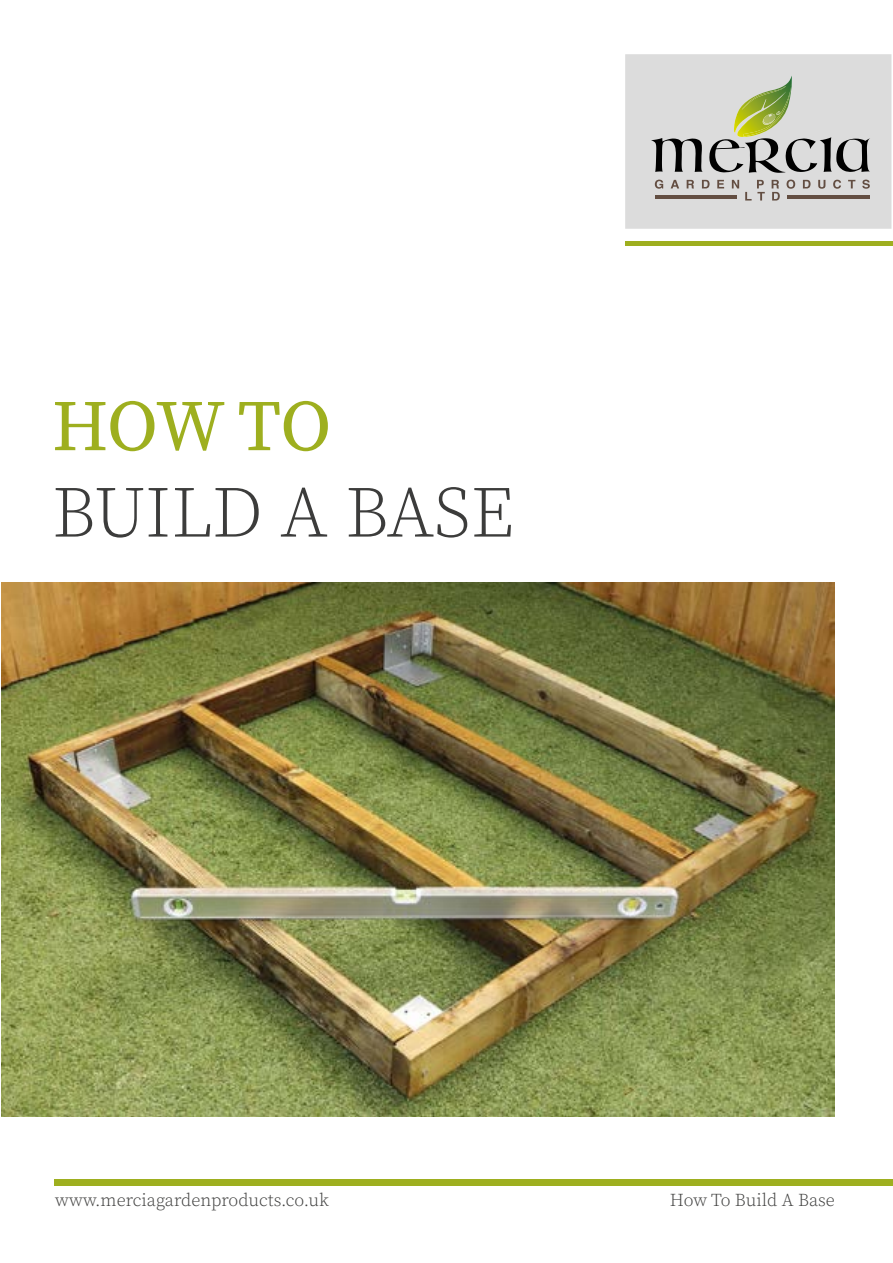
<style>
.page{position:relative;width:893px;height:1263px;background:#fff}
.page>*{position:absolute;margin:0;border:0;box-sizing:border-box;transform-origin:0 0}
.t1{font:300 72px "Source Serif Pro";letter-spacing:-.015em;color:#3c3c3b}
.t2{font:72px "Source Serif Pro";color:#9eaf1f}
.t3{font:300 18px "Source Serif Pro";color:#3c3c3b}
</style>
<div class="page">
<div style="left:625px;top:54px;width:266px;height:175px;background:#dcdcdc"></div>
<svg style="left:655px;top:180px;width:8px;height:9px"></svg>
<svg style="left:671px;top:180px;width:8px;height:8px"></svg>
<svg style="left:687px;top:180px;width:7px;height:8px"></svg>
<svg style="left:702px;top:180px;width:8px;height:8px"></svg>
<svg style="left:717px;top:180px;width:7px;height:8px"></svg>
<svg style="left:732px;top:180px;width:7px;height:8px"></svg>
<svg style="left:786px;top:180px;width:9px;height:9px"></svg>
<svg style="left:803px;top:180px;width:7px;height:8px"></svg>
<svg style="left:818px;top:180px;width:7px;height:9px"></svg>
<svg style="left:833px;top:180px;width:8px;height:9px"></svg>
<svg style="left:848px;top:180px;width:7px;height:8px"></svg>
<svg style="left:862px;top:180px;width:8px;height:9px"></svg>
<svg style="left:745px;top:180px;width:20px;height:21px"></svg>
<svg style="left:772px;top:180px;width:8px;height:21px"></svg>
<svg style="left:651px;top:138px;width:52px;height:34px;background:#878787"></svg>
<svg style="left:709px;top:76px;width:162px;height:97px;background:#bbbeb0"></svg>
<hr style="left:787px;top:195px;width:83px;height:3px;background:#634e42">
<hr style="left:655px;top:195px;width:81px;height:3px;background:#634e42">
<hr style="left:625px;top:241px;width:268px;height:4px;background:#9eaf1f">
<div style="left:54px;top:1179px;width:839px;height:6px;background:#9eaf1f"></div>
<img style="left:1px;top:583px;width:833px;height:534px">
<h1 class="t2" style="left:52px;top:378px;width:281px">HOW TO</h1>
<h1 class="t1" style="left:52px;top:466px;width:463px">BUILD A BASE</h1>
<p class="t3" style="left:55px;top:1188px;width:275px">www.merciagardenproducts.co.uk</p>
<p class="t3" style="left:670px;top:1188px;width:166px">How To Build A Base</p>
</div>
